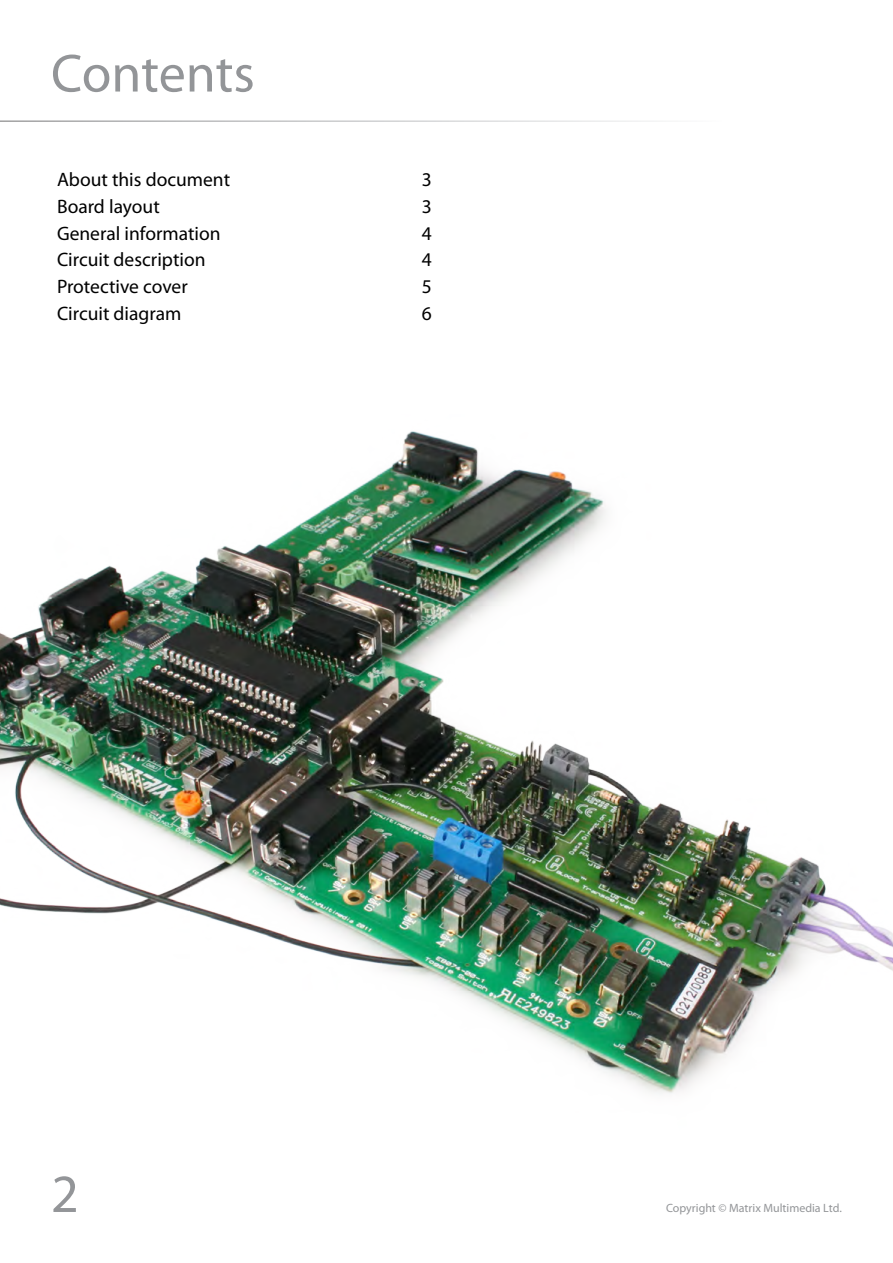
<style>
.page{position:relative;width:893px;height:1263px;background:#fff}
.page>*{position:absolute;margin:0;border:0;box-sizing:border-box;transform-origin:0 0}
.t1{font:54px "Myriad Pro";letter-spacing:-.005em;color:#939598}
.t2{font:19.5px "Myriad Pro";color:#000}
.t3{font:12px "Myriad Pro";color:#939598}
</style>
<div class="page">
<img style="left:0;top:431px;width:893px;height:663px">
<h1 class="t1" style="left:51px;top:40px;width:205px">Contents</h1>
<p class="t2" style="left:57px;top:168px;width:175px">About this document</p>
<p class="t2" style="left:422px;top:168px;width:12px">3</p>
<p class="t2" style="left:57px;top:195px;width:104px">Board layout</p>
<p class="t2" style="left:422px;top:195px;width:12px">3</p>
<p class="t2" style="left:57px;top:221px;width:165px">General information</p>
<p class="t2" style="left:422px;top:221px;width:12px">4</p>
<p class="t2" style="left:57px;top:248px;width:150px">Circuit description</p>
<p class="t2" style="left:422px;top:248px;width:12px">4</p>
<p class="t2" style="left:57px;top:274px;width:132px">Protective cover</p>
<p class="t2" style="left:422px;top:274px;width:12px">5</p>
<p class="t2" style="left:57px;top:301px;width:126px">Circuit diagram</p>
<p class="t2" style="left:422px;top:301px;width:12px">6</p>
<h1 class="t1" style="left:51px;top:1160px;width:29px">2</h1>
<p class="t3" style="left:666px;top:1200px;width:177px">Copyright © Matrix Multimedia Ltd.</p>
</div>
